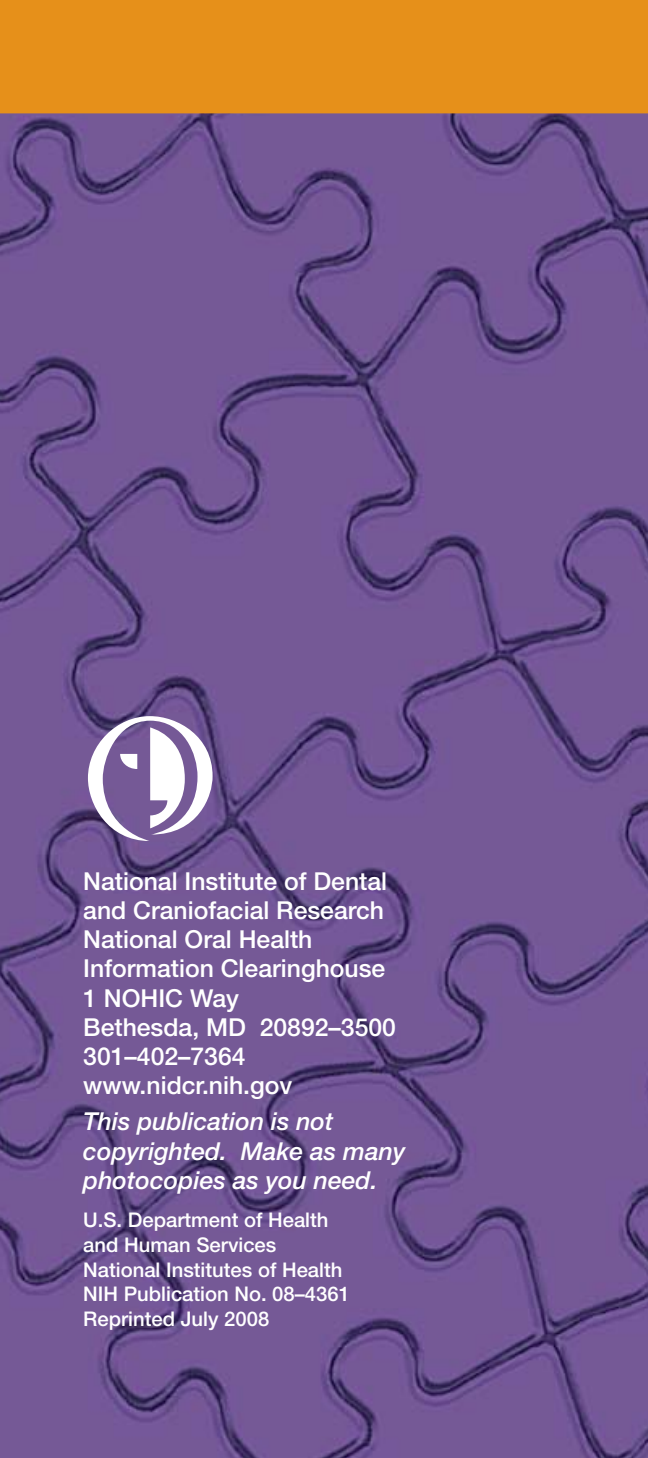
<style>
.page{position:relative;width:648px;height:1458px;background:#fff}
.page>*{position:absolute;margin:0;border:0;box-sizing:border-box;transform-origin:0 0}
.t1{font:500 24.75px/29.2px "Helvetica Neue";color:#fff}
.t2{font:italic 500 24.75px/29.2px "Helvetica Neue";color:#fff}
.t3{font:500 20.25px/24.8px "Helvetica Neue";color:#fff}
</style>
<div class="page">
<img style="left:0;top:113px;width:648px;height:1345px">
<svg style="left:88px;top:716px;width:125px;height:125px"></svg>
<div style="left:0;top:0;width:648px;height:113px;background:#e6901a"></div>
<p class="t1" style="left:83px;top:866px;width:314px">National Institute of Dental and Craniofacial Research<br>National Oral Health<br>Information Clearinghouse<br>1 NOHIC Way<br>Bethesda, MD 20892–3500<br>301–402–7364 www.nidcr.nih.gov</p>
<p class="t2" style="left:83px;top:1107px;width:324px">This publication is not copyrighted. Make as many photocopies as you need.</p>
<p class="t3" style="left:83px;top:1207px;width:268px">U.S. Department of Health and Human Services<br>National Institutes of Health<br>NIH Publication No. 08–4361<br>Reprinted July 2008</p>
</div>
